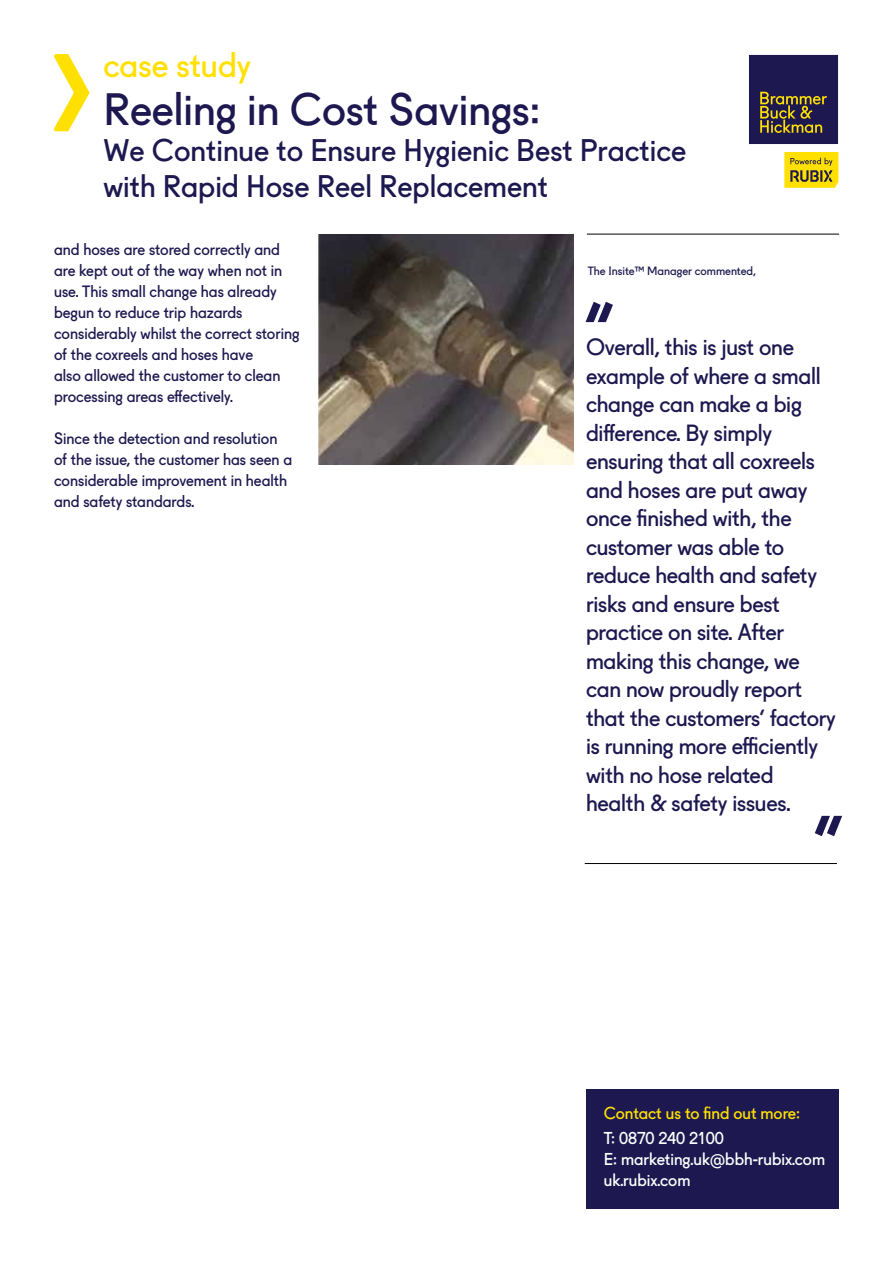
<style>
.page{position:relative;width:893px;height:1263px;background:#fff}
.page>*{position:absolute;margin:0;border:0;box-sizing:border-box;transform-origin:0 0}
.t1{font:78.3px "Fugue";color:#1d1950}
.t2{font:43.5px "Fugue";color:#1d1950}
.t3{font:33px "Fugue";color:#ffe000}
.t4{font:30px/36px "Fugue";color:#1d1950}
.t5{font:22.5px/28.5px "Fugue";letter-spacing:-.01em;color:#1d1950}
.t6{font:16.5px/21px "Fugue";color:#fff}
.t7{font:16.5px "Fugue";color:#ffe000}
.t8{font:15.75px/21px "Fugue";color:#1d1950}
.t9{font:11.55px "Fugue";color:#1d1950}
</style>
<div class="page">
<div style="left:748px;top:54px;width:91px;height:91px;background:#1d1950;border:1px solid #fff"></div>
<svg style="left:760px;top:92px;width:67px;height:41px"></svg>
<svg style="left:784px;top:152px;width:54px;height:36px;background:#d7be12"></svg>
<div style="left:587px;top:1089px;width:252px;height:120px;background:#1d1950"></div>
<img style="left:319px;top:234px;width:254px;height:231px">
<hr style="left:587px;top:234px;width:252px;height:1px;background:#000">
<hr style="left:585px;top:863px;width:252px;height:1px;background:#000">
<svg style="left:54px;top:54px;width:36px;height:77px"></svg>
<h3 class="t3" style="left:103px;top:39px;width:149px">case study</h3>
<h2 class="t2" style="left:103px;top:74px;width:438px">Reeling in Cost Savings:</h2>
<h3 class="t4" style="left:103px;top:129px;width:584px">We Continue to Ensure Hygienic Best Practice with Rapid Hose Reel Replacement</h3>
<p class="t8" style="left:54px;top:237px;width:247px">and hoses are stored correctly and are kept out of the way when not in use. This small change has already begun to reduce trip hazards considerably whilst the correct storing of the coxreels and hoses have<br>also allowed the customer to clean processing areas effectively.</p>
<p class="t8" style="left:54px;top:426px;width:240px">Since the detection and resolution of the issue, the customer has seen a considerable improvement in health and safety standards.</p>
<p class="t9" style="left:588px;top:262px;width:170px">The Insite™ Manager commented,</p>
<h1 class="t1" style="left:585px;top:269px;width:32px">“</h1>
<p class="t5" style="left:586px;top:331px;width:251px">Overall, this is just one example of where a small change can make a big difference. By simply ensuring that all coxreels and hoses are put away once finished with, the customer was able to reduce health and safety risks and ensure best practice on site. After making this change, we can now proudly report that the customers’ factory is running more efficiently with no hose related health &amp; safety issues.</p>
<h1 class="t1" style="left:813px;top:783px;width:32px">”</h1>
<p class="t7" style="left:604px;top:1100px;width:198px">Contact us to find out more:</p>
<p class="t6" style="left:604px;top:1126px;width:223px">T: 0870 240 2100<br>E: marketing.uk@bbh-rubix.com uk.rubix.com</p>
</div>
